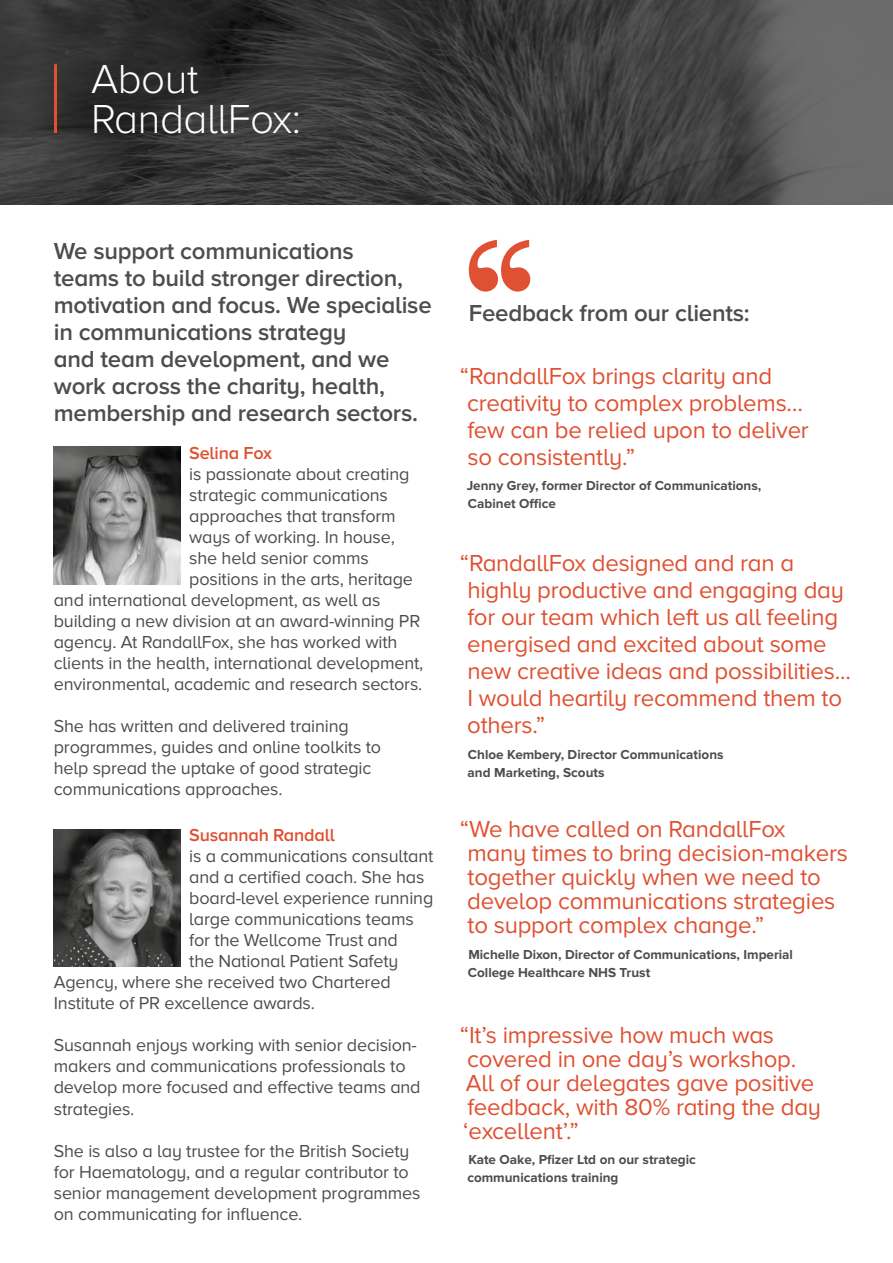
<style>
.page{position:relative;width:893px;height:1263px;background:#fff}
.page>*{position:absolute;margin:0;border:0;box-sizing:border-box;transform-origin:0 0}
.t1{font:300 42px/40.5px "Proxima Nova A";letter-spacing:-.01em;color:#fff}
.t2{font:24px/27px "Proxima Nova A";letter-spacing:-.01em;color:#df5132}
.t3{font:600 24px/27px "Proxima Nova A";letter-spacing:-.01em;color:#4d4d4c}
.t4{font:18px/21px "Proxima Nova A";letter-spacing:-.01em;color:#4d4d4c}
.t5{font:600 18px "Proxima Nova A";letter-spacing:-.01em;color:#df5132}
.t6{font:700 13.5px/18px "Proxima Nova";color:#4d4d4c}
</style>
<div class="page">
<svg style="left:0;top:0;width:893px;height:205px;background:#403f3f"></svg>
<svg style="left:469px;top:240px;width:61px;height:52px"></svg>
<img style="left:54px;top:447px;width:127px;height:137px">
<img style="left:54px;top:829px;width:127px;height:137px">
<hr style="left:54px;top:64px;width:3px;height:69px;background:#df5132">
<h1 class="t1" style="left:91px;top:58px;width:211px">About<br>RandallFox:</h1>
<h2 class="t3" style="left:54px;top:237px;width:379px">We support communications<br>teams to build stronger direction, motivation and focus. We specialise in communications strategy<br>and team development, and we work across the charity, health, membership and research sectors.</h2>
<p class="t5" style="left:189px;top:443px;width:84px">Selina Fox</p>
<p class="t4" style="left:189px;top:463px;width:222px">is passionate about creating</p>
<p class="t4" style="left:189px;top:484px;width:200px">strategic communications</p>
<p class="t4" style="left:189px;top:505px;width:208px">approaches that transform</p>
<p class="t4" style="left:189px;top:526px;width:207px">ways of working. In house,</p>
<p class="t4" style="left:189px;top:547px;width:181px">she held senior comms</p>
<p class="t4" style="left:189px;top:568px;width:225px">positions in the arts, heritage</p>
<p class="t4" style="left:54px;top:589px;width:328px">and international development, as well as</p>
<p class="t4" style="left:54px;top:610px;width:368px">building a new division at an award-winning PR</p>
<p class="t4" style="left:54px;top:631px;width:345px">agency. At RandallFox, she has worked with</p>
<p class="t4" style="left:54px;top:652px;width:371px">clients in the health, international development,</p>
<p class="t4" style="left:54px;top:673px;width:370px">environmental, academic and research sectors.</p>
<p class="t4" style="left:54px;top:715px;width:329px">She has written and delivered training programmes, guides and online toolkits to help spread the uptake of good strategic communications approaches.</p>
<p class="t5" style="left:189px;top:825px;width:147px">Susannah Randall</p>
<p class="t4" style="left:189px;top:846px;width:246px">is a communications consultant</p>
<p class="t4" style="left:189px;top:867px;width:237px">and a certified coach. She has</p>
<p class="t4" style="left:189px;top:888px;width:246px">board-level experience running</p>
<p class="t4" style="left:189px;top:909px;width:226px">large communications teams</p>
<p class="t4" style="left:189px;top:930px;width:210px">for the Wellcome Trust and</p>
<p class="t4" style="left:189px;top:951px;width:211px">the National Patient Safety</p>
<p class="t4" style="left:54px;top:972px;width:338px">Agency, where she received two Chartered</p>
<p class="t4" style="left:54px;top:993px;width:263px">Institute of PR excellence awards.</p>
<p class="t4" style="left:54px;top:1035px;width:368px">Susannah enjoys working with senior decision&shy;makers and communications professionals to develop more focused and effective teams and strategies.</p>
<p class="t4" style="left:54px;top:1140px;width:368px">She is also a lay trustee for the British Society for Haematology, and a regular contributor to senior management development programmes on communicating for influence.</p>
<h2 class="t3" style="left:469px;top:299px;width:282px">Feedback from our clients:</h2>
<h2 class="t2" style="left:467px;top:362px;width:343px;text-indent:-7px">“RandallFox brings clarity and creativity to complex problems… few can be relied upon to deliver so consistently.”</h2>
<p class="t6" style="left:467px;top:477px;width:296px">Jenny Grey, former Director of Communications,<br>Cabinet Office</p>
<h2 class="t2" style="left:467px;top:550px;width:385px;text-indent:-7px">“RandallFox designed and ran a highly productive and engaging day for our team which left us all feeling energised and excited about some new creative ideas and possibilities...<br>I would heartily recommend them to others.”</h2>
<p class="t6" style="left:468px;top:746px;width:257px">Chloe Kembery, Director Communications and Marketing, Scouts</p>
<h2 class="t2" style="left:467px;top:817px;width:382px;line-height:24px;text-indent:-7px">“We have called on RandallFox many times to bring decision-makers together quickly when we need to develop communications strategies to support complex change.”</h2>
<p class="t6" style="left:468px;top:945px;width:327px">Michelle Dixon, Director of Communications, Imperial<br>College Healthcare NHS Trust</p>
<h2 class="t2" style="left:460px;top:1022px;width:363px;line-height:24px">“It’s impressive how much was covered in one day’s workshop.<br>All of our delegates gave positive feedback, with 80% rating the day ‘excellent’.”</h2>
<p class="t6" style="left:467px;top:1151px;width:230px">Kate Oake, Pfizer Ltd on our strategic communications training</p>
</div>
